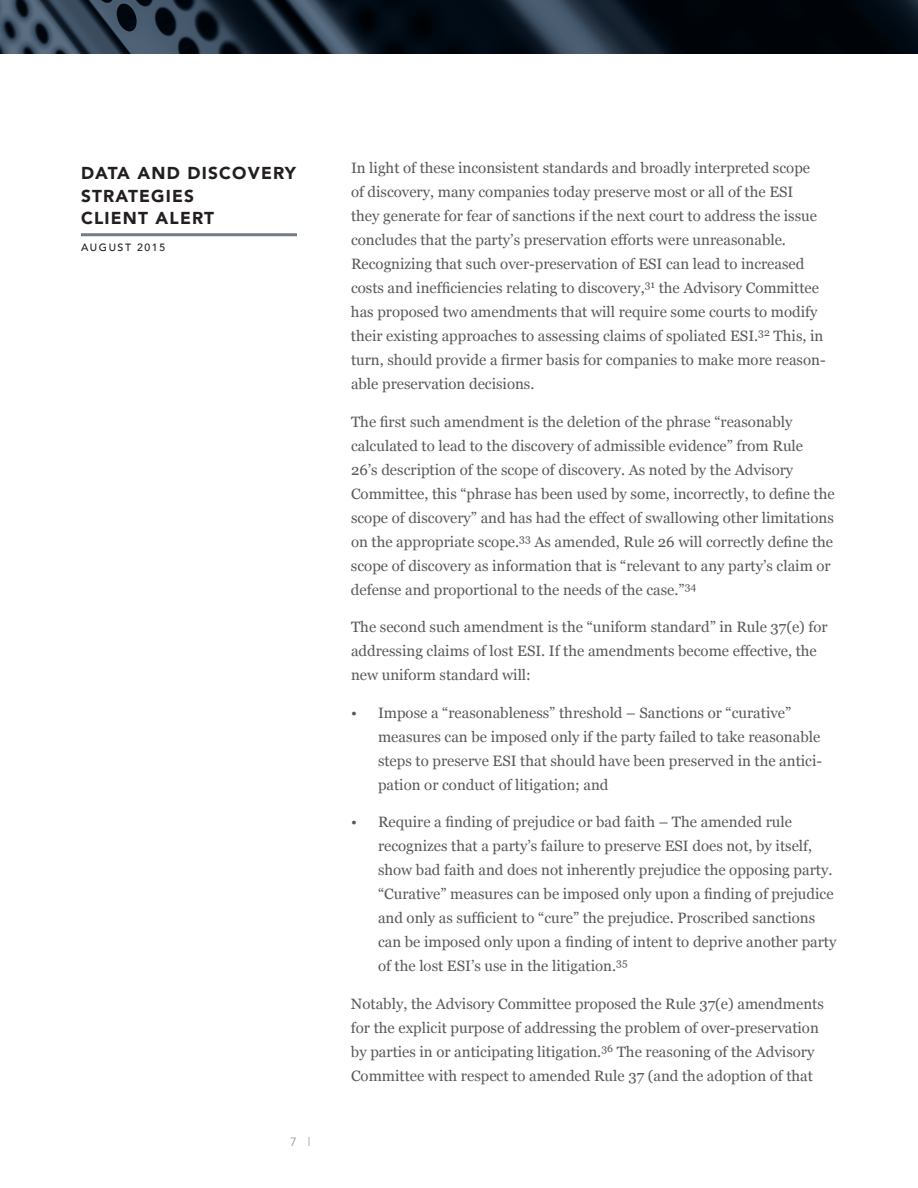
<style>
.page{position:relative;width:918px;height:1188px;background:#fff}
.page>*{position:absolute;margin:0;border:0;box-sizing:border-box;transform-origin:0 0}
.t1{font:900 17.25px/22.5px "Avenir";letter-spacing:.07em;color:#231f20}
.t2{font:15px/24px "Georgia";color:#58595b}
.t3{font:12px "Avenir";color:#939598}
.t4{font:500 10.5px "Avenir";letter-spacing:.15em;color:#231f20}
</style>
<div class="page">
<svg style="left:0;top:0;width:918px;height:54px;background:#16212d"></svg>
<hr style="left:81px;top:233px;width:216px;height:3px;background:#737c85">
<p class="t1" style="left:81px;top:162px;width:217px">DATA AND DISCOVERY<br>STRATEGIES<br>CLIENT ALERT</p>
<p class="t4" style="left:81px;top:239px;width:86px">AUGUST 2015</p>
<p class="t3" style="left:290px;top:1135px;width:22px">7 |</p>
<p class="t2" style="left:351px;top:156px;width:476px">In light of these inconsistent standards and broadly interpreted scope of discovery, many companies today preserve most or all of the ESI they generate for fear of sanctions if the next court to address the issue concludes that the party’s preservation efforts were unreasonable.<br>Recognizing that such over-preservation of ESI can lead to increased costs and inefficiencies relating to discovery,<sup>31</sup> the Advisory Committee has proposed two amendments that will require some courts to modify their existing approaches to assessing claims of spoliated ESI.<sup>32</sup> This, in turn, should provide a firmer basis for companies to make more reason&shy;able preservation decisions.</p>
<p class="t2" style="left:351px;top:410px;width:485px">The first such amendment is the deletion of the phrase “reasonably calculated to lead to the discovery of admissible evidence” from Rule<br>26’s description of the scope of discovery. As noted by the Advisory Committee, this “phrase has been used by some, incorrectly, to define the scope of discovery” and has had the effect of swallowing other limitations on the appropriate scope.<sup>33</sup> As amended, Rule 26 will correctly define the scope of discovery as information that is “relevant to any party’s claim or defense and proportional to the needs of the case.”<sup>34</sup></p>
<p class="t2" style="left:351px;top:615px;width:478px">The second such amendment is the “uniform standard” in Rule 37(e) for addressing claims of lost ESI. If the amendments become effective, the new uniform standard will:</p>
<p class="t2" style="left:378px;top:701px;width:446px;text-indent:-27px">• Impose a “reasonableness” threshold – Sanctions or “curative” measures can be imposed only if the party failed to take reasonable steps to preserve ESI that should have been preserved in the antici&shy;pation or conduct of litigation; and</p>
<p class="t2" style="left:378px;top:810px;width:460px;text-indent:-27px">• Require a finding of prejudice or bad faith – The amended rule recognizes that a party’s failure to preserve ESI does not, by itself, show bad faith and does not inherently prejudice the opposing party. “Curative” measures can be imposed only upon a finding of prejudice and only as sufficient to “cure” the prejudice. Proscribed sanctions can be imposed only upon a finding of intent to deprive another party of the lost ESI’s use in the litigation.<sup>35</sup></p>
<p class="t2" style="left:351px;top:992px;width:474px">Notably, the Advisory Committee proposed the Rule 37(e) amendments for the explicit purpose of addressing the problem of over-preservation by parties in or anticipating litigation.<sup>36</sup> The reasoning of the Advisory Committee with respect to amended Rule 37 (and the adoption of that</p>
</div>
